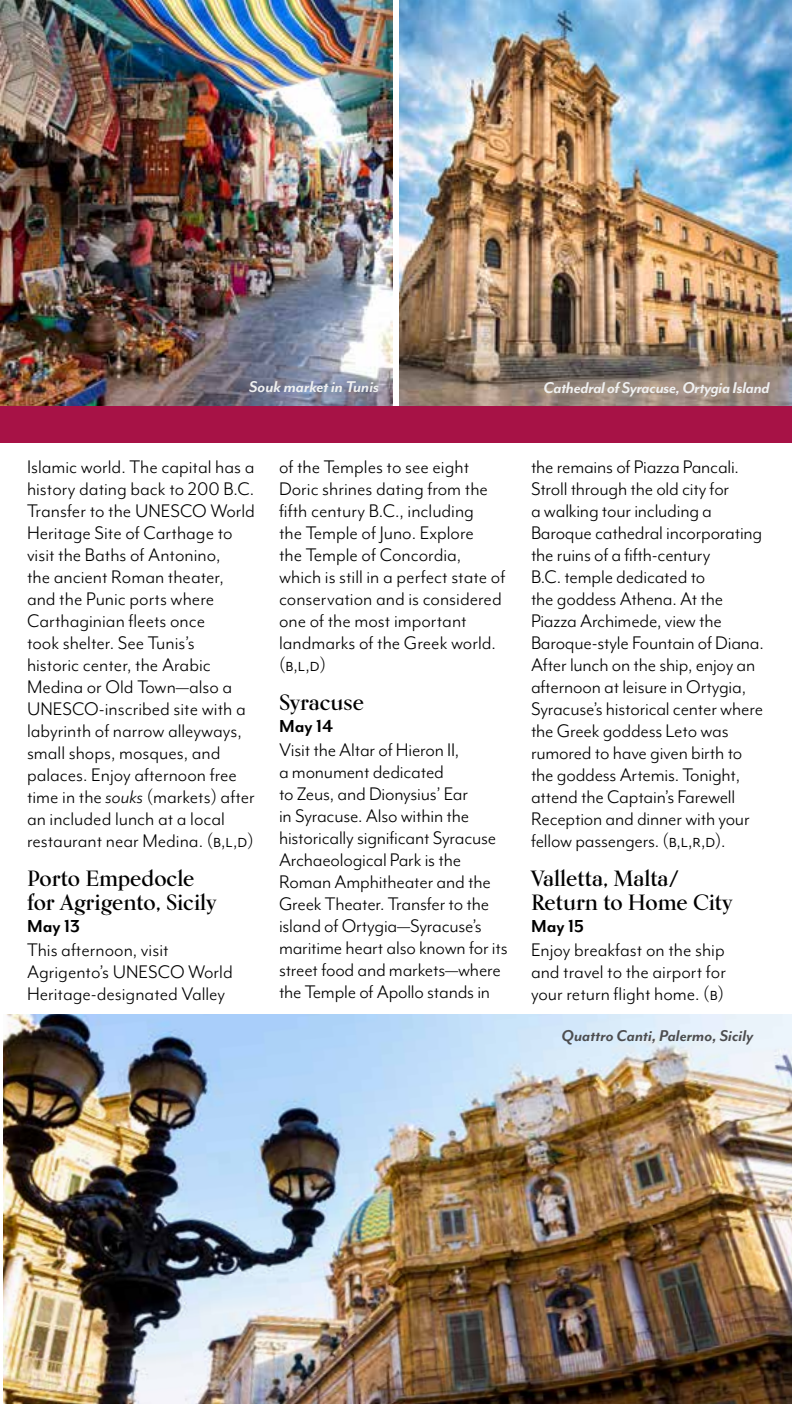
<style>
.page{position:relative;width:792px;height:1404px;background:#fff}
.page>*{position:absolute;margin:0;border:0;box-sizing:border-box;transform-origin:0 0}
.t1{font:700 22px/24px "Kumlien Pro";color:#000}
.t2{font:21px/22px "Mr Eaves Mod OT";letter-spacing:-.01em;color:#000}
.t3{font:700 20px "Mr Eaves Mod OT";color:#000}
.t4{font:italic 700 18px "Mr Eaves Mod OT";letter-spacing:-.02em;color:#eff0f0}
.t5{font:italic 700 18px "Mr Eaves Mod OT";color:#4d4d4f}
.s1{font-style:italic}
</style>
<div class="page">
<img style="left:399px;top:0;width:393px;height:406px">
<img style="left:0;top:0;width:393px;height:406px">
<img style="left:3px;top:1015px;width:789px;height:389px">
<div style="left:0;top:406px;width:792px;height:37px;background:#a71246"></div>
<p class="t4" style="left:249px;top:381px;width:132px">Souk market in Tunis</p>
<p class="t4" style="left:544px;top:382px;width:228px">Cathedral of Syracuse, Ortygia Island</p>
<p class="t2" style="left:27px;top:457px;width:230px">Islamic world. The capital has a history dating back to 200 B.C.<br>Transfer to the UNESCO World<br>Heritage Site of Carthage to visit the Baths of Antonino,<br>the ancient Roman theater, and the Punic ports where<br>Carthaginian fleets once<br>took shelter. See Tunis’s<br>historic center, the Arabic<br>Medina or Old Town—also a<br>UNESCO-inscribed site with a labyrinth of narrow alleyways, small shops, mosques, and palaces. Enjoy afternoon free time in the <span class="s1">souks</span> (markets) after an included lunch at a local restaurant near Medina. (b,l,d)</p>
<p class="t1" style="left:27px;top:868px;width:191px">Porto Empedocle for Agrigento, Sicily</p>
<p class="t3" style="left:27px;top:918px;width:55px">May 13</p>
<p class="t2" style="left:27px;top:940px;width:207px">This afternoon, visit<br>Agrigento’s UNESCO World<br>Heritage-designated Valley</p>
<p class="t2" style="left:279px;top:457px;width:228px">of the Temples to see eight<br>Doric shrines dating from the fifth century B.C., including<br>the Temple of Juno. Explore<br>the Temple of Concordia, which is still in a perfect state of conservation and is considered one of the most important landmarks of the Greek world. (b,l,d)</p>
<p class="t1" style="left:279px;top:692px;width:87px">Syracuse</p>
<p class="t3" style="left:279px;top:718px;width:56px">May 14</p>
<p class="t2" style="left:279px;top:740px;width:230px">Visit the Altar of Hieron II,<br>a monument dedicated<br>to Zeus, and Dionysius’ Ear<br>in Syracuse. Also within the historically significant Syracuse<br>Archaeological Park is the<br>Roman Amphitheater and the<br>Greek Theater. Transfer to the island of Ortygia—Syracuse’s maritime heart also known for its street food and markets—where the Temple of Apollo stands in</p>
<p class="t2" style="left:531px;top:457px;width:234px">the remains of Piazza Pancali.<br>Stroll through the old city for<br>a walking tour including a<br>Baroque cathedral incorporating the ruins of a fifth-century<br>B.C. temple dedicated to<br>the goddess Athena. At the<br>Piazza Archimede, view the<br>Baroque-style Fountain of Diana.<br>After lunch on the ship, enjoy an afternoon at leisure in Ortygia,<br>Syracuse’s historical center where the Greek goddess Leto was rumored to have given birth to the goddess Artemis. Tonight, attend the Captain’s Farewell<br>Reception and dinner with your fellow passengers. (b,l,r,d).</p>
<p class="t1" style="left:531px;top:868px;width:203px">Valletta, Malta/<br>Return to Home City</p>
<p class="t3" style="left:531px;top:918px;width:55px">May 15</p>
<p class="t2" style="left:531px;top:940px;width:197px;text-align:justify">Enjoy breakfast on the ship and travel to the airport for your return flight home. (b)</p>
<p class="t5" style="left:562px;top:1030px;width:193px">Quattro Canti, Palermo, Sicily</p>
</div>
